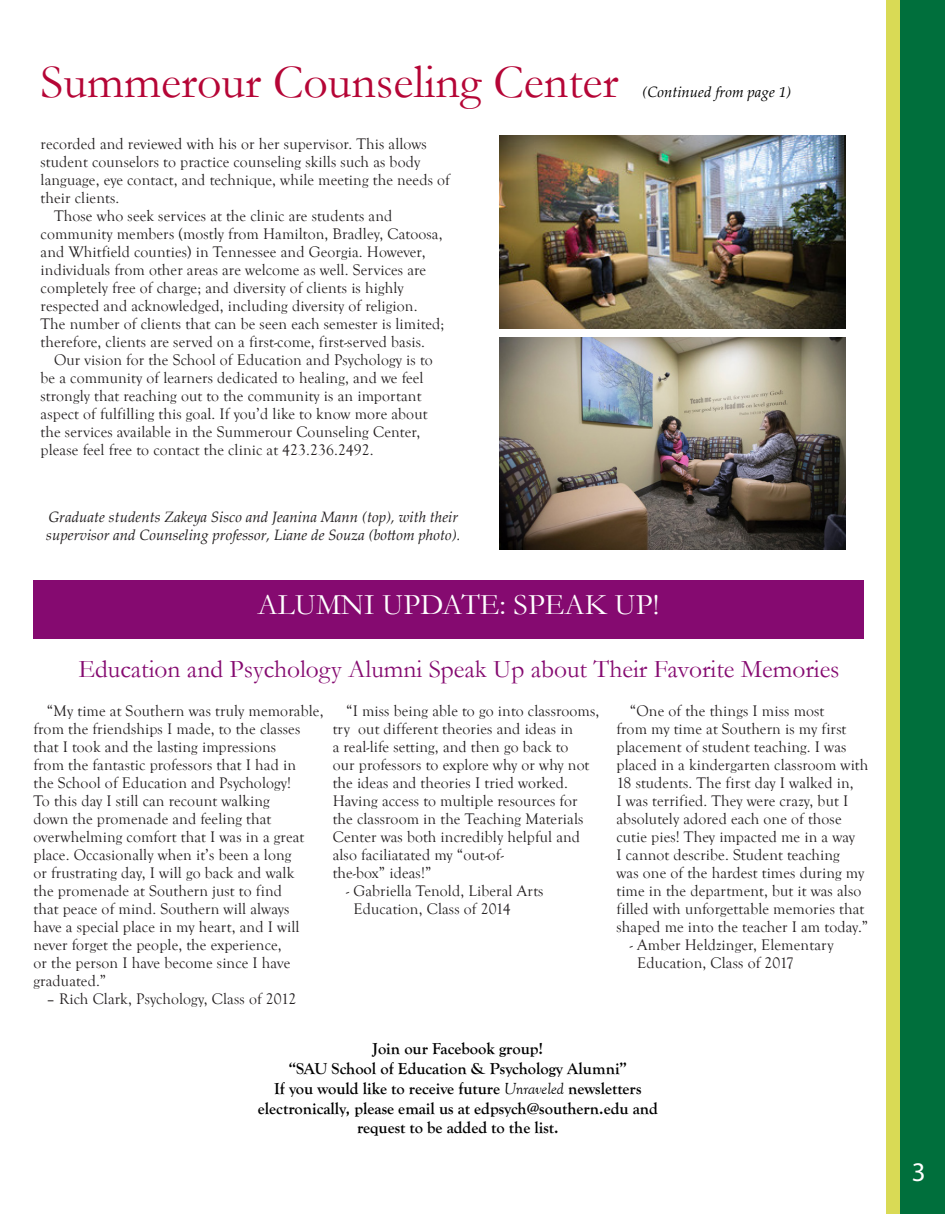
<style>
.page{position:relative;width:945px;height:1215px;background:#fff}
.page>*{position:absolute;margin:0;border:0;box-sizing:border-box;transform-origin:0 0}
.t1{font:48px "Garamond";color:#b50536}
.t2{font:30px "Garamond";color:#fff}
.t3{font:27px "Myriad Pro";color:#fff}
.t4{font:25.5px "Garamond";color:#850a70}
.t5{font:700 16.5px/19.8px "Goudy Old Style T";color:#000;text-align:center}
.t6{font:15.75px/18px "Goudy Old Style T";letter-spacing:.01em;color:#231f20}
.t7{font:italic 15px/18px "Palatino Linotype";color:#231f20}
.t8{font:italic 15px "Palatino Linotype";color:#000}
.s1{font-weight:400;font-style:italic}
</style>
<div class="page">
<div style="left:886px;top:0;width:45px;height:1214px;background:#d9da55"></div>
<div style="left:900px;top:0;width:45px;height:1214px;background:#006f3c"></div>
<div style="left:33px;top:580px;width:831px;height:59px;background:#850a70"></div>
<img style="left:500px;top:135px;width:346px;height:194px">
<img style="left:500px;top:338px;width:346px;height:212px">
<h1 class="t1" style="left:40px;top:50px;width:579px">Summerour Counseling Center</h1>
<p class="t6" style="left:41px;top:135px;width:388px">recorded and reviewed with his or her supervisor. This allows</p>
<p class="t6" style="left:41px;top:153px;width:381px">student counselors to practice counseling skills such as body</p>
<p class="t6" style="left:41px;top:171px;width:411px">language, eye contact, and technique, while meeting the needs of</p>
<p class="t6" style="left:41px;top:189px;width:80px">their clients.</p>
<p class="t6" style="left:54px;top:207px;width:340px">Those who seek services at the clinic are students and</p>
<p class="t6" style="left:41px;top:225px;width:404px">community members (mostly from Hamilton, Bradley, Catoosa,</p>
<p class="t6" style="left:41px;top:243px;width:386px">and Whitfield counties) in Tennessee and Georgia. However,</p>
<p class="t6" style="left:41px;top:261px;width:387px">individuals from other areas are welcome as well. Services are</p>
<p class="t6" style="left:41px;top:279px;width:365px">completely free of charge; and diversity of clients is highly</p>
<p class="t6" style="left:41px;top:297px;width:378px">respected and acknowledged, including diversity of religion.</p>
<p class="t6" style="left:41px;top:315px;width:405px">The number of clients that can be seen each semester is limited;</p>
<p class="t6" style="left:41px;top:333px;width:386px">therefore, clients are served on a first-come, first-served basis.</p>
<p class="t6" style="left:54px;top:351px;width:380px">Our vision for the School of Education and Psychology is to</p>
<p class="t6" style="left:41px;top:369px;width:385px">be a community of learners dedicated to healing, and we feel</p>
<p class="t6" style="left:41px;top:387px;width:382px">strongly that reaching out to the community is an important</p>
<p class="t6" style="left:41px;top:405px;width:388px">aspect of fulfilling this goal. If you’d like to know more about</p>
<p class="t6" style="left:41px;top:423px;width:381px">the services available in the Summerour Counseling Center,</p>
<p class="t6" style="left:41px;top:441px;width:334px">please feel free to contact the clinic at 423.236.2492.</p>
<p class="t7" style="left:46px;top:508px;width:416px">Graduate students Zakeya Sisco and Jeanina Mann (top), with their supervisor and Counseling professor, Liane de Souza (bottom photo).</p>
<p class="t8" style="left:642px;top:82px;width:150px">(Continued from page 1)</p>
<h2 class="t2" style="left:258px;top:584px;width:403px">ALUMNI UPDATE: SPEAK UP!</h2>
<h3 class="t4" style="left:78px;top:651px;width:763px">Education and Psychology Alumni Speak Up about Their Favorite Memories</h3>
<p class="t6" style="left:33px;top:702px;width:292px;text-indent:13px">“My time at Southern was truly memorable, from the friendships I made, to the classes that I took and the lasting impressions<br>from the fantastic professors that I had in<br>the School of Education and Psychology!<br>To this day I still can recount walking<br>down the promenade and feeling that overwhelming comfort that I was in a great place. Occasionally when it’s been a long<br>or frustrating day, I will go back and walk<br>the promenade at Southern just to find<br>that peace of mind. Southern will always<br>have a special place in my heart, and I will never forget the people, the experience,<br>or the person I have become since I have graduated.”</p>
<p class="t6" style="left:47px;top:990px;width:251px">– Rich Clark, Psychology, Class of 2012</p>
<p class="t6" style="left:333px;top:702px;width:268px;text-indent:13px">“I miss being able to go into classrooms, try out different theories and ideas in<br>a real-life setting, and then go back to<br>our professors to explore why or why not the ideas and theories I tried worked.<br>Having access to multiple resources for the classroom in the Teaching Materials Center was both incredibly helpful and also faciliatated my “out-of-<br>the-box” ideas!”</p>
<p class="t6" style="left:353px;top:882px;width:192px;text-indent:-7px">- Gabriella Tenold, Liberal Arts<br>Education, Class of 2014</p>
<p class="t6" style="left:616px;top:702px;width:253px;text-indent:13px">“One of the things I miss most<br>from my time at Southern is my first placement of student teaching. I was placed in a kindergarten classroom with 18 students. The first day I walked in,<br>I was terrified. They were crazy, but I absolutely adored each one of those cutie pies! They impacted me in a way<br>I cannot describe. Student teaching<br>was one of the hardest times during my time in the department, but it was also filled with unforgettable memories that shaped me into the teacher I am today.”</p>
<p class="t6" style="left:637px;top:936px;width:198px;text-indent:-7px">- Amber Heldzinger, Elementary<br>Education, Class of 2017</p>
<p class="t5" style="left:258px;top:1039px;width:402px">Join our Facebook group!<br>“SAU School of Education &amp; Psychology Alumni”<br>If you would like to receive future <span class="s1">Unraveled</span> newsletters electronically, please email us at edpsych@southern.edu and request to be added to the list.</p>
<h3 class="t3" style="left:912px;top:1155px;width:15px">3</h3>
</div>
